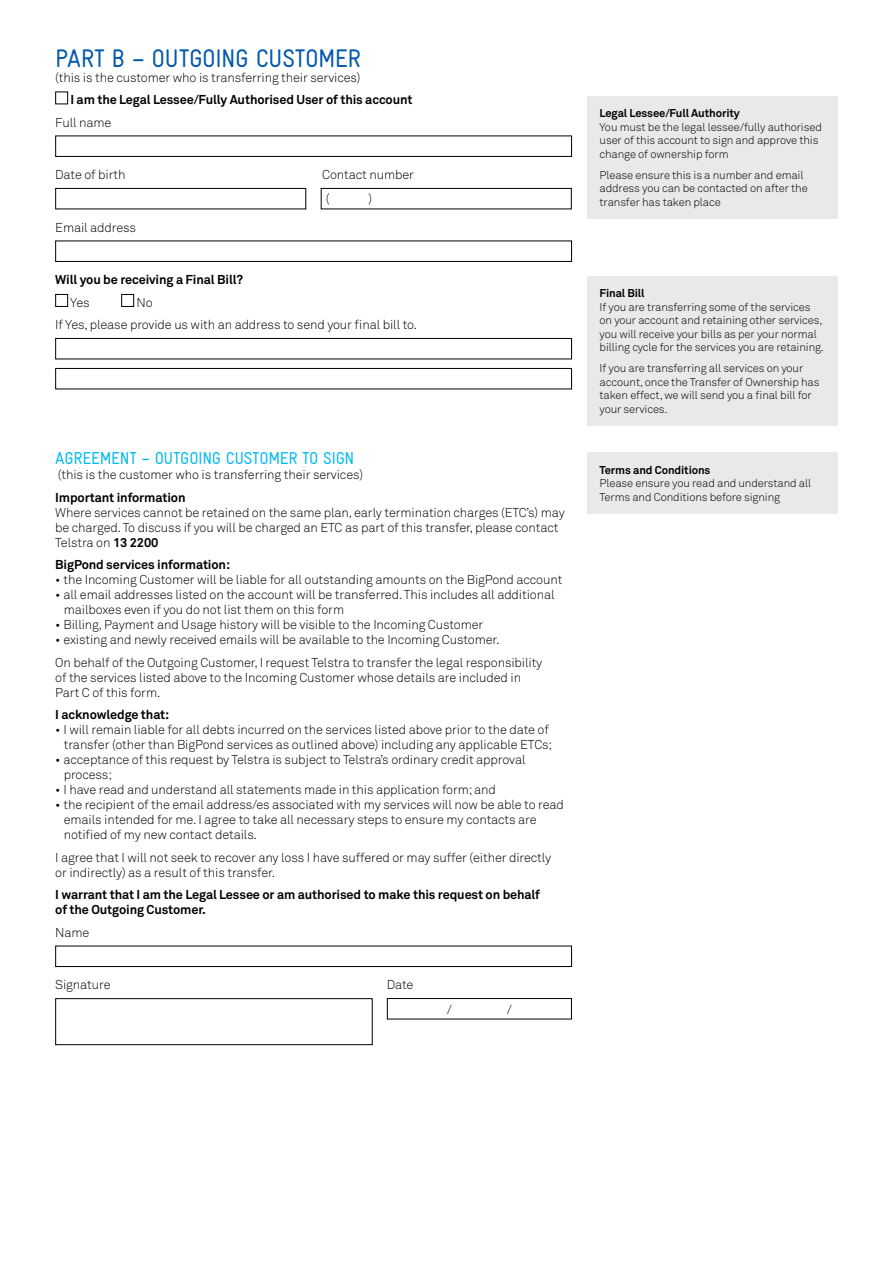
<style>
.page{position:relative;width:893px;height:1263px;background:#fff}
.page>*{position:absolute;margin:0;border:0;box-sizing:border-box;transform-origin:0 0}
.t1{font:condensed 25.5px "Gravur";letter-spacing:-.015em;color:#0058a9}
.t2{font:condensed 17.25px "Gravur";letter-spacing:-.01em;color:#00b9f1}
.t3{font:300 12.75px/15px "Akkurat";letter-spacing:-.01em;color:#000}
.t4{font:700 12.75px/15px "Akkurat";letter-spacing:-.01em;color:#000}
.t5{font:300 11.25px/13.5px "Akkurat";letter-spacing:-.01em;color:#000}
.t6{font:700 11.25px "Akkurat";letter-spacing:-.01em;color:#000}
.s1{font-weight:700}
</style>
<div class="page">
<div style="left:587px;top:96px;width:251px;height:122px;background:#e9e9ea"></div>
<div style="left:587px;top:276px;width:251px;height:150px;background:#e9e9ea"></div>
<div style="left:587px;top:452px;width:251px;height:61px;background:#e9e9ea"></div>
<div style="left:55px;top:92px;width:13px;height:12px;border:1px solid #000"></div>
<div style="left:55px;top:136px;width:517px;height:21px;border:1px solid #000"></div>
<div style="left:55px;top:188px;width:251px;height:21px;border:1px solid #000"></div>
<div style="left:321px;top:188px;width:251px;height:21px;border:1px solid #000"></div>
<div style="left:55px;top:241px;width:517px;height:21px;border:1px solid #000"></div>
<div style="left:55px;top:294px;width:13px;height:13px;border:1px solid #000"></div>
<div style="left:121px;top:294px;width:13px;height:13px;border:1px solid #000"></div>
<div style="left:55px;top:338px;width:517px;height:21px;border:1px solid #000"></div>
<div style="left:55px;top:368px;width:517px;height:21px;border:1px solid #000"></div>
<div style="left:55px;top:946px;width:517px;height:21px;border:1px solid #000"></div>
<div style="left:55px;top:998px;width:318px;height:47px;border:1px solid #000"></div>
<div style="left:387px;top:998px;width:185px;height:21px;border:1px solid #000"></div>
<h1 class="t1" style="left:55px;top:44px;width:308px">PART B – OUTGOING CUSTOMER</h1>
<p class="t3" style="left:55px;top:70px;width:307px">(this is the customer who is transferring their services)</p>
<p class="t4" style="left:70px;top:92px;width:344px">I am the Legal Lessee/Fully Authorised User of this account</p>
<p class="t3" style="left:55px;top:115px;width:58px">Full name</p>
<p class="t3" style="left:55px;top:168px;width:72px">Date of birth</p>
<p class="t3" style="left:322px;top:163px;width:93px;line-height:23.5px">Contact number (</p>
<p class="t3" style="left:369px;top:191px;width:5px">)</p>
<p class="t3" style="left:55px;top:220px;width:82px">Email address</p>
<p class="t4" style="left:55px;top:272px;width:189px">Will you be receiving a Final Bill?</p>
<p class="t3" style="left:70px;top:295px;width:21px">Yes</p>
<p class="t3" style="left:55px;top:291px;width:363px;line-height:22.5px;text-indent:81px">No<br>If Yes, please provide us with an address to send your final bill to.</p>
<h2 class="t2" style="left:55px;top:449px;width:301px">AGREEMENT – OUTGOING CUSTOMER TO SIGN</h2>
<p class="t3" style="left:58px;top:468px;width:307px">(this is the customer who is transferring their services)</p>
<p class="t4" style="left:55px;top:490px;width:132px">Important information</p>
<p class="t3" style="left:55px;top:505px;width:511px">Where services cannot be retained on the same plan, early termination charges (ETC’s) may be charged. To discuss if you will be charged an ETC as part of this transfer, please contact<br>Telstra on <span class="s1">13 2200</span></p>
<p class="t4" style="left:55px;top:557px;width:176px">BigPond services information:</p>
<p class="t3" style="left:55px;top:573px;width:509px">• the Incoming Customer will be liable for all outstanding amounts on the BigPond account</p>
<p class="t3" style="left:64px;top:588px;width:492px;text-indent:-9px">• all email addresses listed on the account will be transferred. This includes all additional mailboxes even if you do not list them on this form</p>
<p class="t3" style="left:55px;top:618px;width:430px">• Billing, Payment and Usage history will be visible to the Incoming Customer</p>
<p class="t3" style="left:55px;top:629px;width:489px;line-height:22.5px">• existing and newly received emails will be available to the Incoming Customer.<br>On behalf of the Outgoing Customer, I request Telstra to transfer the legal responsibility</p>
<p class="t3" style="left:55px;top:670px;width:467px">of the services listed above to the Incoming Customer whose details are included in<br>Part C of this form.</p>
<p class="t4" style="left:55px;top:707px;width:116px">I acknowledge that:</p>
<p class="t3" style="left:55px;top:723px;width:498px;text-align:right">• I will remain liable for all debts incurred on the services listed above prior to the date of transfer (other than BigPond services as outlined above) including any applicable ETCs;</p>
<p class="t3" style="left:64px;top:753px;width:463px;text-indent:-9px">• acceptance of this request by Telstra is subject to Telstra’s ordinary credit approval process;</p>
<p class="t3" style="left:55px;top:783px;width:442px">• I have read and understand all statements made in this application form; and</p>
<p class="t3" style="left:64px;top:798px;width:502px;text-indent:-9px">• the recipient of the email address/es associated with my services will now be able to read emails intended for me. I agree to take all necessary steps to ensure my contacts are notified of my new contact details.</p>
<p class="t3" style="left:55px;top:850px;width:497px">I agree that I will not seek to recover any loss I have suffered or may suffer (either directly or indirectly) as a result of this transfer.</p>
<p class="t4" style="left:55px;top:887px;width:486px">I warrant that I am the Legal Lessee or am authorised to make this request on behalf of the Outgoing Customer.</p>
<p class="t3" style="left:55px;top:925px;width:36px">Name</p>
<p class="t3" style="left:55px;top:978px;width:57px">Signature</p>
<p class="t3" style="left:387px;top:978px;width:28px">Date</p>
<p class="t3" style="left:447px;top:1002px;width:7px">/</p>
<p class="t3" style="left:507px;top:1002px;width:7px">/</p>
<p class="t6" style="left:600px;top:106px;width:142px">Legal Lessee/Full Authority</p>
<p class="t5" style="left:600px;top:120px;width:224px">You must be the legal lessee/fully authorised user of this account to sign and approve this change of ownership form</p>
<p class="t5" style="left:600px;top:168px;width:210px">Please ensure this is a number and email address you can be contacted on after the transfer has taken place</p>
<p class="t6" style="left:600px;top:286px;width:47px">Final Bill</p>
<p class="t5" style="left:600px;top:300px;width:226px">If you are transferring some of the services on your account and retaining other services, you will receive your bills as per your normal billing cycle for the services you are retaining.</p>
<p class="t5" style="left:600px;top:362px;width:221px">If you are transferring all services on your account, once the Transfer of Ownership has taken effect, we will send you a final bill for your services.</p>
<p class="t6" style="left:600px;top:463px;width:112px">Terms and Conditions</p>
<p class="t5" style="left:600px;top:477px;width:213px">Please ensure you read and understand all<br>Terms and Conditions before signing</p>
</div>
